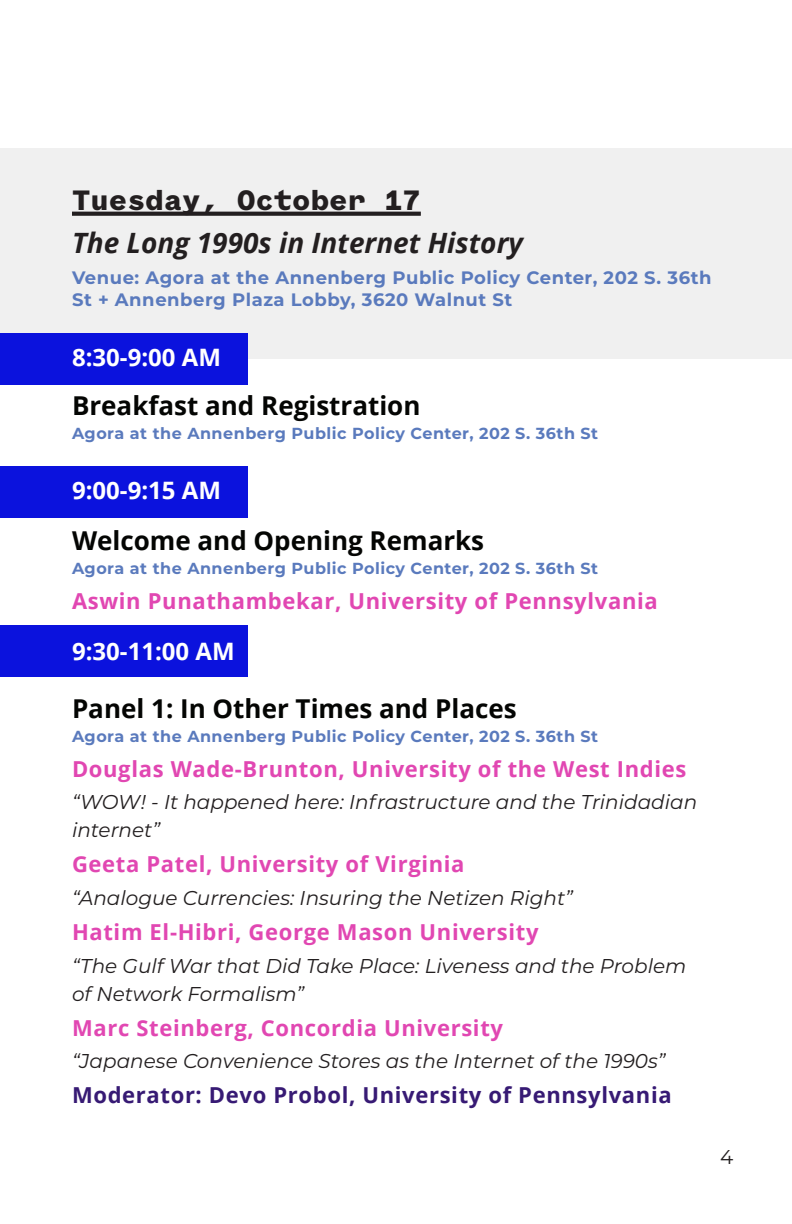
<style>
.page{position:relative;width:792px;height:1224px;background:#fff}
.page>*{position:absolute;margin:0;border:0;box-sizing:border-box;transform-origin:0 0}
.Paragraph_Style_1{font:300 30px "Coordinates Var Roman";color:#231f20}
.Paragraph_Style_1-2{font:italic 700 28px "Open Sans";color:#231f20}
.Paragraph_Style_1-3{font:700 26px "Open Sans";color:#040503}
.Paragraph_Style_1-4{font:700 24px "Open Sans";color:#fff}
.Paragraph_Style_1-5{font:700 22px "Open Sans";letter-spacing:.03em;color:#e147b2}
.Paragraph_Style_1-6{font:700 22px "Open Sans";letter-spacing:.03em;color:#371a74}
.Paragraph_Style_1-7{font:italic 20px/28px "Montserrat";color:#231f20}
.t1{font:20px "Montserrat";color:#231f20}
.Paragraph_Style_1-8{font:700 18px/22px "Montserrat";letter-spacing:.03em;color:#5a7abd}
.Paragraph_Style_1-9{font:700 16px "Montserrat";letter-spacing:.03em;color:#5a7abd}
</style>
<div class="page">
<div style="left:0;top:148px;width:792px;height:211px;background:#f0f0f0"></div>
<div style="left:0;top:625px;width:248px;height:52px;background:#0b12dd"></div>
<div style="left:0;top:333px;width:248px;height:52px;background:#0b12dd"></div>
<div style="left:0;top:466px;width:248px;height:52px;background:#0b12dd"></div>
<svg style="left:72px;top:212px;width:349px;height:4px"></svg>
<p class="Paragraph_Style_1" style="left:72px;top:184px;width:350px">Tuesday, October 17</p>
<p class="Paragraph_Style_1-2" style="left:72px;top:223px;width:453px">The Long 1990s in Internet History</p>
<p class="Paragraph_Style_1-8" style="left:72px;top:265px;width:641px">Venue: Agora at the Annenberg Public Policy Center, 202 S. 36th<br>St + Annenberg Plaza Lobby, 3620 Walnut St</p>
<p class="Paragraph_Style_1-4" style="left:72px;top:340px;width:151px">8:30-9:00 AM</p>
<p class="Paragraph_Style_1-3" style="left:72px;top:387px;width:350px">Breakfast and Registration</p>
<p class="Paragraph_Style_1-9" style="left:72px;top:421px;width:528px">Agora at the Annenberg Public Policy Center, 202 S. 36th St</p>
<p class="Paragraph_Style_1-4" style="left:72px;top:473px;width:151px">9:00-9:15 AM</p>
<p class="Paragraph_Style_1-3" style="left:72px;top:522px;width:414px">Welcome and Opening Remarks</p>
<p class="Paragraph_Style_1-9" style="left:72px;top:556px;width:528px">Agora at the Annenberg Public Policy Center, 202 S. 36th St</p>
<p class="Paragraph_Style_1-5" style="left:72px;top:585px;width:587px">Aswin Punathambekar, University of Pennsylvania</p>
<p class="Paragraph_Style_1-4" style="left:72px;top:634px;width:164px">9:30-11:00 AM</p>
<p class="Paragraph_Style_1-3" style="left:72px;top:690px;width:446px">Panel 1: In Other Times and Places</p>
<p class="Paragraph_Style_1-9" style="left:72px;top:724px;width:528px">Agora at the Annenberg Public Policy Center, 202 S. 36th St</p>
<p class="Paragraph_Style_1-5" style="left:72px;top:753px;width:616px">Douglas Wade-Brunton, University of the West Indies</p>
<p class="Paragraph_Style_1-7" style="left:72px;top:788px;width:627px">“WOW! - It happened here: Infrastructure and the Trinidadian internet”</p>
<p class="Paragraph_Style_1-5" style="left:72px;top:849px;width:394px">Geeta Patel, University of Virginia</p>
<p class="Paragraph_Style_1-7" style="left:72px;top:883px;width:502px">“Analogue Currencies: Insuring the Netizen Right”</p>
<p class="Paragraph_Style_1-5" style="left:72px;top:917px;width:468px">Hatim El-Hibri, George Mason University</p>
<p class="Paragraph_Style_1-7" style="left:72px;top:951px;width:616px">“The Gulf War that Did Take Place: Liveness and the Problem of Network Formalism”</p>
<p class="Paragraph_Style_1-5" style="left:72px;top:1012px;width:433px">Marc Steinberg, Concordia University</p>
<p class="Paragraph_Style_1-7" style="left:72px;top:1047px;width:595px">“Japanese Convenience Stores as the Internet of the 1990s”</p>
<p class="Paragraph_Style_1-6" style="left:72px;top:1080px;width:601px">Moderator: Devo Probol, University of Pennsylvania</p>
<p class="t1" style="left:720px;top:1143px;width:15px">4</p>
</div>
